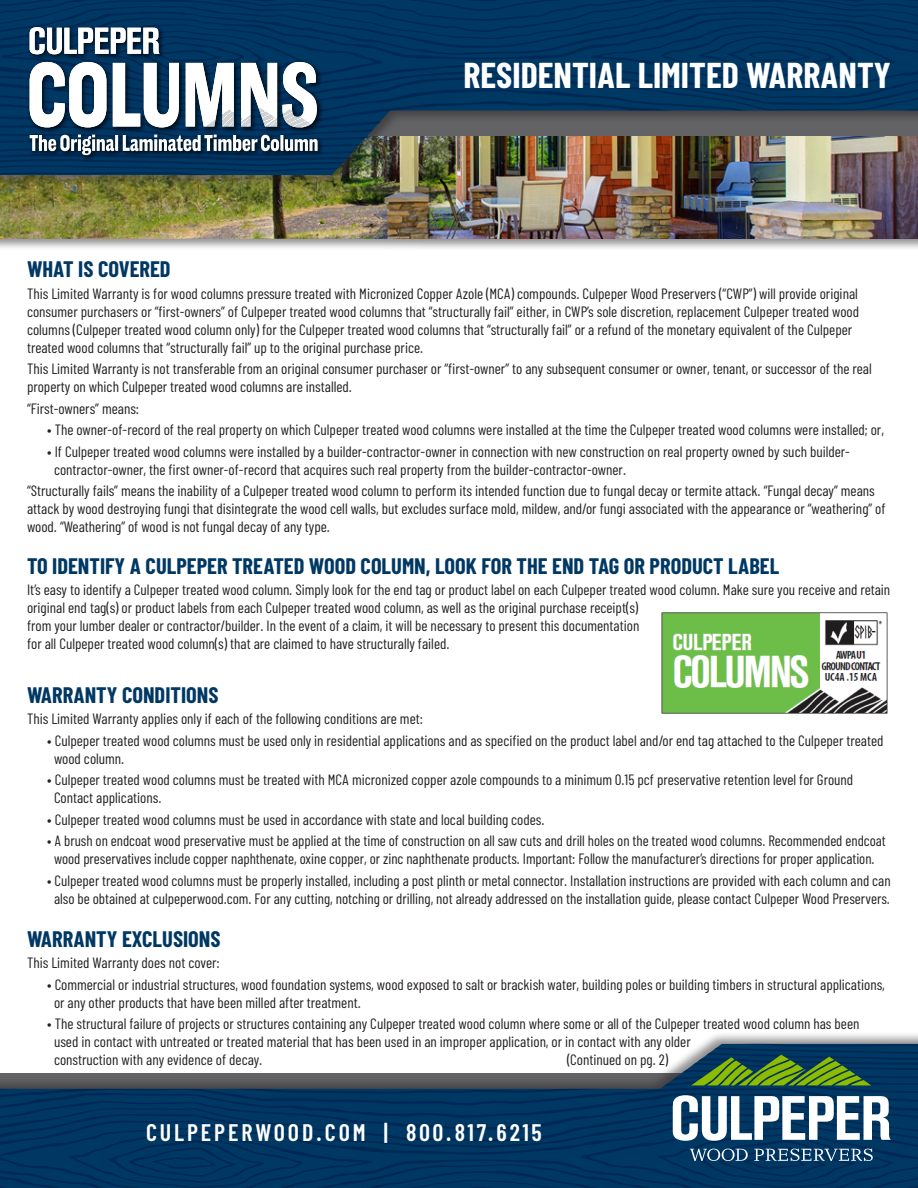
<style>
.page{position:relative;width:918px;height:1188px;background:#fff}
.page>*{position:absolute;margin:0;border:0;box-sizing:border-box;transform-origin:0 0}
.t1{font:700 36px "Barlow Condensed";color:#fff}
.t2{font:600 24px "Barlow Condensed";letter-spacing:.12em;color:#fff}
.t3{font:700 22.5px "Barlow Condensed";color:#003864}
.t4{font:15px/18px "Barlow Condensed";color:#231f20}
</style>
<div class="page">
<div style="left:0;top:0;width:918px;height:251px;background:#231f20;opacity:.5"></div>
<img style="left:0;top:188px;width:918px;height:51px">
<div style="left:0;top:1031px;width:918px;height:157px;background:#231f20;opacity:.5"></div>
<svg style="left:0;top:1044px;width:918px;height:144px;fill:#003864"></svg>
<svg style="left:691px;top:1055px;width:180px;height:30px;background:#427234"></svg>
<svg style="left:673px;top:1095px;width:218px;height:46px"></svg>
<svg style="left:690px;top:1149px;width:58px;height:12px"></svg>
<svg style="left:754px;top:1149px;width:119px;height:12px"></svg>
<div style="left:0;top:0;width:918px;height:188px;background:#231f20;opacity:.5"></div>
<img style="left:0;top:0;width:918px;height:175px">
<img style="left:25px;top:23px;width:301px;height:107px">
<img style="left:25px;top:130px;width:301px;height:32px">
<svg style="left:30px;top:135px;width:288px;height:20px"></svg>
<svg style="left:30px;top:27px;width:130px;height:27px"></svg>
<svg style="left:30px;top:62px;width:76px;height:65px"></svg>
<svg style="left:113px;top:63px;width:66px;height:64px"></svg>
<svg style="left:186px;top:63px;width:48px;height:64px"></svg>
<svg style="left:241px;top:62px;width:76px;height:66px"></svg>
<img style="left:661px;top:612px;width:227px;height:102px">
<p class="t1" style="left:464px;top:53px;width:429px">RESIDENTIAL LIMITED WARRANTY</p>
<p class="t3" style="left:27px;top:255px;width:145px">WHAT IS COVERED</p>
<p class="t4" style="left:27px;top:284px;width:834px">This Limited Warranty is for wood columns pressure treated with Micronized Copper Azole (MCA) compounds. Culpeper Wood Preservers (“CWP”) will provide original consumer purchasers or “first-owners” of Culpeper treated wood columns that “structurally fail” either, in CWP’s sole discretion, replacement Culpeper treated wood columns (Culpeper treated wood column only) for the Culpeper treated wood columns that “structurally fail” or a refund of the monetary equivalent of the Culpeper treated wood columns that “structurally fail” up to the original purchase price.</p>
<p class="t4" style="left:27px;top:359px;width:846px">This Limited Warranty is not transferable from an original consumer purchaser or “first-owner” to any subsequent consumer or owner, tenant, or successor of the real property on which Culpeper treated wood columns are installed.</p>
<p class="t4" style="left:27px;top:399px;width:114px">“First-owners” means:</p>
<p class="t4" style="left:47px;top:420px;width:838px">• The owner-of-record of the real property on which Culpeper treated wood columns were installed at the time the Culpeper treated wood columns were installed; or,</p>
<p class="t4" style="left:54px;top:442px;width:797px;text-indent:-7px">• If Culpeper treated wood columns were installed by a builder-contractor-owner in connection with new construction on real property owned by such builder&shy;contractor-owner, the first owner-of-record that acquires such real property from the builder-contractor-owner.</p>
<p class="t4" style="left:27px;top:482px;width:860px">“Structurally fails” means the inability of a Culpeper treated wood column to perform its intended function due to fungal decay or termite attack. “Fungal decay” means attack by wood destroying fungi that disintegrate the wood cell walls, but excludes surface mold, mildew, and/or fungi associated with the appearance or “weathering” of wood. “Weathering” of wood is not fungal decay of any type.</p>
<p class="t3" style="left:27px;top:552px;width:754px">TO IDENTIFY A CULPEPER TREATED WOOD COLUMN, LOOK FOR THE END TAG OR PRODUCT LABEL</p>
<p class="t4" style="left:27px;top:581px;width:865px">It’s easy to identify a Culpeper treated wood column. Simply look for the end tag or product label on each Culpeper treated wood column. Make sure you receive and retain original end tag(s) or product labels from each Culpeper treated wood column, as well as the original purchase receipt(s)<br>from your lumber dealer or contractor/builder. In the event of a claim, it will be necessary to present this documentation<br>for all Culpeper treated wood column(s) that are claimed to have structurally failed.</p>
<p class="t3" style="left:27px;top:681px;width:193px">WARRANTY CONDITIONS</p>
<p class="t4" style="left:27px;top:710px;width:397px">This Limited Warranty applies only if each of the following conditions are met:</p>
<p class="t4" style="left:54px;top:731px;width:831px;text-indent:-7px">• Culpeper treated wood columns must be used only in residential applications and as specified on the product label and/or end tag attached to the Culpeper treated wood column.</p>
<p class="t4" style="left:54px;top:771px;width:801px;text-indent:-7px">• Culpeper treated wood columns must be treated with MCA micronized copper azole compounds to a minimum 0.15 pcf preservative retention level for Ground<br>Contact applications.</p>
<p class="t4" style="left:47px;top:810px;width:499px">• Culpeper treated wood columns must be used in accordance with state and local building codes.</p>
<p class="t4" style="left:47px;top:832px;width:840px;text-align:center">• A brush on endcoat wood preservative must be applied at the time of construction on all saw cuts and drill holes on the treated wood columns. Recommended endcoat wood preservatives include copper naphthenate, oxine copper, or zinc naphthenate products. Important: Follow the manufacturer’s directions for proper application.</p>
<p class="t4" style="left:47px;top:871px;width:845px;text-align:center">• Culpeper treated wood columns must be properly installed, including a post plinth or metal connector. Installation instructions are provided with each column and can also be obtained at culpeperwood.com. For any cutting, notching or drilling, not already addressed on the installation guide, please contact Culpeper Wood Preservers.</p>
<p class="t3" style="left:27px;top:925px;width:195px">WARRANTY EXCLUSIONS</p>
<p class="t4" style="left:27px;top:953px;width:194px">This Limited Warranty does not cover:</p>
<p class="t4" style="left:54px;top:975px;width:832px;text-indent:-7px">• Commercial or industrial structures, wood foundation systems, wood exposed to salt or brackish water, building poles or building timbers in structural applications, or any other products that have been milled after treatment.</p>
<p class="t4" style="left:54px;top:1014px;width:807px;text-indent:-7px">• The structural failure of projects or structures containing any Culpeper treated wood column where some or all of the Culpeper treated wood column has been used in contact with untreated or treated material that has been used in an improper application, or in contact with any older<br>construction with any evidence of decay.</p>
<p class="t4" style="left:567px;top:1050px;width:103px">(Continued on pg. 2)</p>
<p class="t2" style="left:146px;top:1117px;width:397px">CULPEPERWOOD.COM | 800.817.6215</p>
</div>
